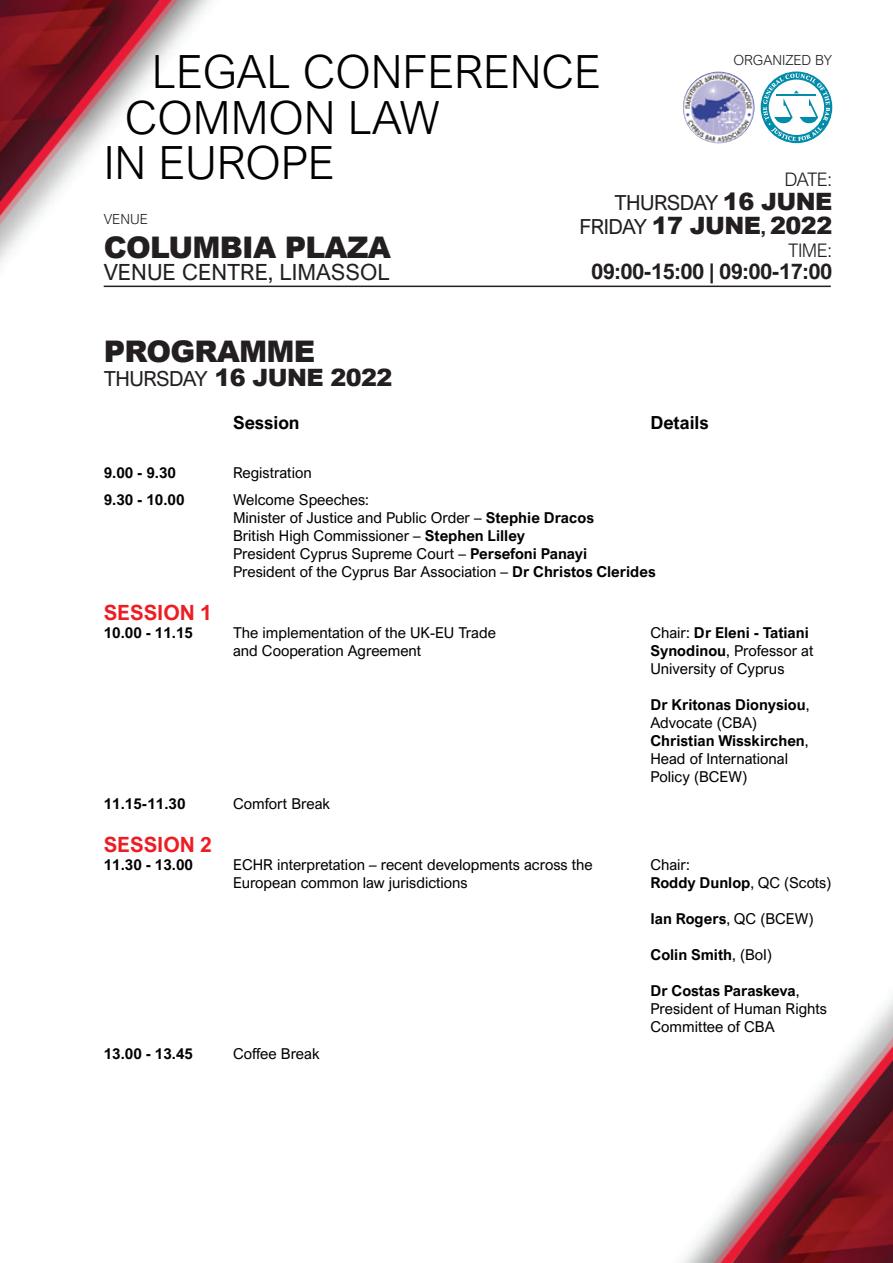
<style>
.page{position:relative;width:893px;height:1263px;background:#fff}
.page>*{position:absolute;margin:0;border:0;box-sizing:border-box;transform-origin:0 0}
.t1{font:300 45.75px "Arial Nova";color:#010101}
.t2{font:900 29.7px "Arial";letter-spacing:-.025em;color:#231f20}
.t3{font:900 23.85px "Arial";letter-spacing:-.025em;color:#231f20}
.t4{font:22.35px "Arial Nova";color:#231f20}
.t5{font:700 21.6px "Arial Nova";letter-spacing:-.025em;color:#231f20}
.t6{font:700 21px "Arial Nova";color:#ed1d24}
.t7{font:20.85px "Arial Nova";letter-spacing:-.025em;color:#231f20}
.t8{font:300 18.75px "Arial Nova";letter-spacing:-.025em;color:#231f20}
.t9{font:700 18px "Arial Nova";color:#010101}
.t10{font:15px/18px "Arial Nova";color:#010101}
.t11{font:700 15px "Arial Nova";color:#010101}
.t12{font:300 13.95px "Arial Nova";color:#231f20}
.s1{font-family:"Arial";font-weight:900;font-size:23.85px}
.s2{font-family:"Arial Nova";font-weight:400;font-size:20.85px}
.s3{font-family:"Arial Nova";font-weight:700;font-size:20.85px}
.s4{font-weight:700}
.s5{font-weight:400}
</style>
<div class="page">
<img style="left:0;top:0;width:833px;height:288px">
<img style="left:681px;top:998px;width:212px;height:265px">
<hr style="left:104px;top:286px;width:727px;height:1px;background:#231f20">
<img style="left:683px;top:72px;width:71px;height:71px;border-radius:36px">
<svg style="left:761px;top:72px;width:71px;height:71px"></svg>
<p class="t12" style="left:733px;top:52px;width:100px">ORGANIZED BY</p>
<h1 class="t1" style="left:152px;top:46px;width:451px">LEGAL CONFERENCE</h1>
<h1 class="t1" style="left:125px;top:92px;width:316px">COMMON LAW</h1>
<h1 class="t1" style="left:104px;top:137px;width:232px">IN EUROPE</h1>
<p class="t12" style="left:104px;top:211px;width:46px">VENUE</p>
<h2 class="t2" style="left:104px;top:226px;width:289px">COLUMBIA PLAZA</h2>
<h3 class="t4" style="left:104px;top:259px;width:288px">VENUE CENTRE, LIMASSOL</h3>
<p class="t8" style="left:785px;top:169px;width:49px">DATE:</p>
<h3 class="t7" style="left:614px;top:191px;width:219px">THURSDAY <span class="s1">16 JUNE</span></h3>
<h3 class="t3" style="left:580px;top:208px;width:254px"><span class="s2">FRIDAY</span> 17 JUNE<span class="s3">,</span> 2022</h3>
<p class="t8" style="left:788px;top:240px;width:46px">TIME:</p>
<h3 class="t5" style="left:591px;top:259px;width:243px">09:00-15:00 | 09:00-17:00</h3>
<h2 class="t2" style="left:104px;top:329px;width:213px">PROGRAMME</h2>
<h3 class="t3" style="left:104px;top:360px;width:290px"><span class="s2">THURSDAY</span> 16 JUNE 2022</h3>
<p class="t9" style="left:233px;top:412px;width:68px">Session</p>
<p class="t9" style="left:650px;top:412px;width:60px">Details</p>
<p class="t11" style="left:104px;top:463px;width:74px">9.00 - 9.30</p>
<p class="t10" style="left:233px;top:463px;width:80px">Registration</p>
<p class="t11" style="left:104px;top:490px;width:82px">9.30 - 10.00</p>
<p class="t10" style="left:233px;top:490px;width:424px">Welcome Speeches:<br>Minister of Justice and Public Order – <span class="s4">Stephie Dracos<br></span>British High Commissioner – <span class="s4">Stephen Lilley<br></span>President Cyprus Supreme Court – <span class="s4">Persefoni Panayi<br></span>President of the Cyprus Bar Association – <span class="s4">Dr Christos Clerides</span></p>
<h3 class="t6" style="left:104px;top:600px;width:110px">SESSION 1</h3>
<p class="t11" style="left:104px;top:624px;width:91px">10.00 - 11.15</p>
<p class="t10" style="left:233px;top:623px;width:264px">The implementation of the UK-EU Trade</p>
<p class="t11" style="left:650px;top:624px;width:160px"><span class="s5">Chair:</span> Dr Eleni - Tatiani</p>
<p class="t10" style="left:233px;top:641px;width:190px">and Cooperation Agreement</p>
<p class="t10" style="left:650px;top:641px;width:164px"><span class="s4">Synodinou</span>, Professor at<br>University of Cyprus</p>
<p class="t10" style="left:650px;top:695px;width:161px"><span class="s4">Dr Kritonas Dionysiou</span>,<br>Advocate (CBA)<br><span class="s4">Christian Wisskirchen</span>,<br>Head of International<br>Policy (BCEW)</p>
<p class="t11" style="left:104px;top:795px;width:83px">11.15-11.30</p>
<p class="t10" style="left:233px;top:794px;width:99px">Comfort Break</p>
<h3 class="t6" style="left:104px;top:832px;width:110px">SESSION 2</h3>
<p class="t11" style="left:104px;top:856px;width:91px">11.30 - 13.00</p>
<p class="t10" style="left:233px;top:856px;width:361px">ECHR interpretation – recent developments across the</p>
<p class="t10" style="left:650px;top:856px;width:41px">Chair:</p>
<p class="t10" style="left:233px;top:874px;width:236px">European common law jurisdictions</p>
<p class="t11" style="left:650px;top:874px;width:182px">Roddy Dunlop<span class="s5">, QC (Scots)</span></p>
<p class="t11" style="left:650px;top:910px;width:165px">Ian Rogers<span class="s5">, QC (BCEW)</span></p>
<p class="t11" style="left:650px;top:946px;width:123px">Colin Smith<span class="s5">, (BoI)</span></p>
<p class="t10" style="left:650px;top:982px;width:178px"><span class="s4">Dr Costas Paraskeva</span>,<br>President of Human Rights<br>Committee of CBA</p>
<p class="t11" style="left:104px;top:1045px;width:91px">13.00 - 13.45</p>
<p class="t10" style="left:233px;top:1045px;width:88px">Coffee Break</p>
</div>
